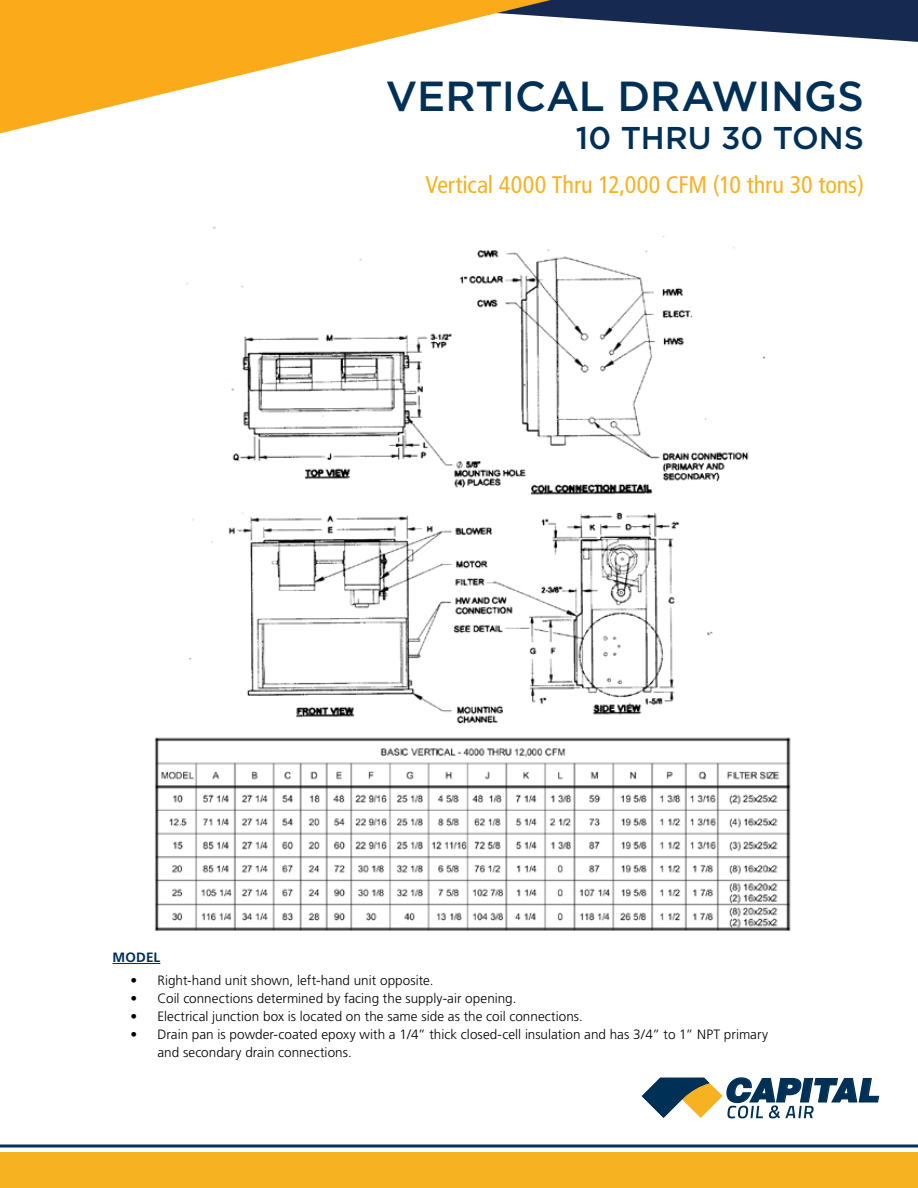
<style>
.page{position:relative;width:918px;height:1188px;background:#fff}
.page>*{position:absolute;margin:0;border:0;box-sizing:border-box;transform-origin:0 0}
.t1{font:500 42px "Gotham";letter-spacing:-.005em;color:#003056}
.t2{font:italic 900 32.4px "Helvetica";color:#003056}
.t3{font:500 31.5px "Gotham";color:#003056}
.t4{font:condensed 24px "Frutiger";letter-spacing:-.005em;color:#f6b221}
.t5{font:300 13.5px/18px "Frutiger";letter-spacing:.005em;color:#000}
.t6{font:700 13.5px "Frutiger";letter-spacing:.01em;color:#003056}
</style>
<div class="page">
<svg style="left:579px;top:0;width:339px;height:42px"></svg>
<svg style="left:0;top:0;width:579px;height:134px"></svg>
<div style="left:0;top:1153px;width:918px;height:35px;background:#f6b221"></div>
<svg style="left:0;top:1144px;width:918px;height:4px;background:#3f6380"></svg>
<div style="left:642px;top:1078px;width:239px;height:42px;background:#fff;opacity:.74"></div>
<svg style="left:642px;top:1077px;width:238px;height:41px"></svg>
<img style="left:186px;top:226px;width:579px;height:498px">
<img style="left:155px;top:737px;width:636px;height:194px">
<hr style="left:112px;top:963px;width:48px;height:1px;background:#003056">
<div style="left:272px;top:218px;width:334px;height:30px;background:#fff"></div>
<h1 class="t1" style="left:386px;top:69px;width:480px">VERTICAL DRAWINGS</h1>
<h3 class="t3" style="left:576px;top:117px;width:290px">10 THRU 30 TONS</h3>
<h3 class="t4" style="left:425px;top:171px;width:440px">Vertical 4000 Thru 12,000 CFM (10 thru 30 tons)</h3>
<p class="t6" style="left:112px;top:950px;width:49px">MODEL</p>
<p class="t5" style="left:130px;top:971px;width:304px">• Right-hand unit shown, left-hand unit opposite.</p>
<p class="t5" style="left:130px;top:989px;width:388px">• Coil connections determined by facing the supply-air opening.</p>
<p class="t5" style="left:130px;top:1007px;width:454px">• Electrical junction box is located on the same side as the coil connections.</p>
<p class="t5" style="left:157px;top:1025px;width:612px;text-indent:-27px">• Drain pan is powder-coated epoxy with a 1/4” thick closed-cell insulation and has 3/4” to 1” NPT primary and secondary drain connections.</p>
<h2 class="t2" style="left:725px;top:1069px;width:155px">CAPITAL</h2>
</div>
